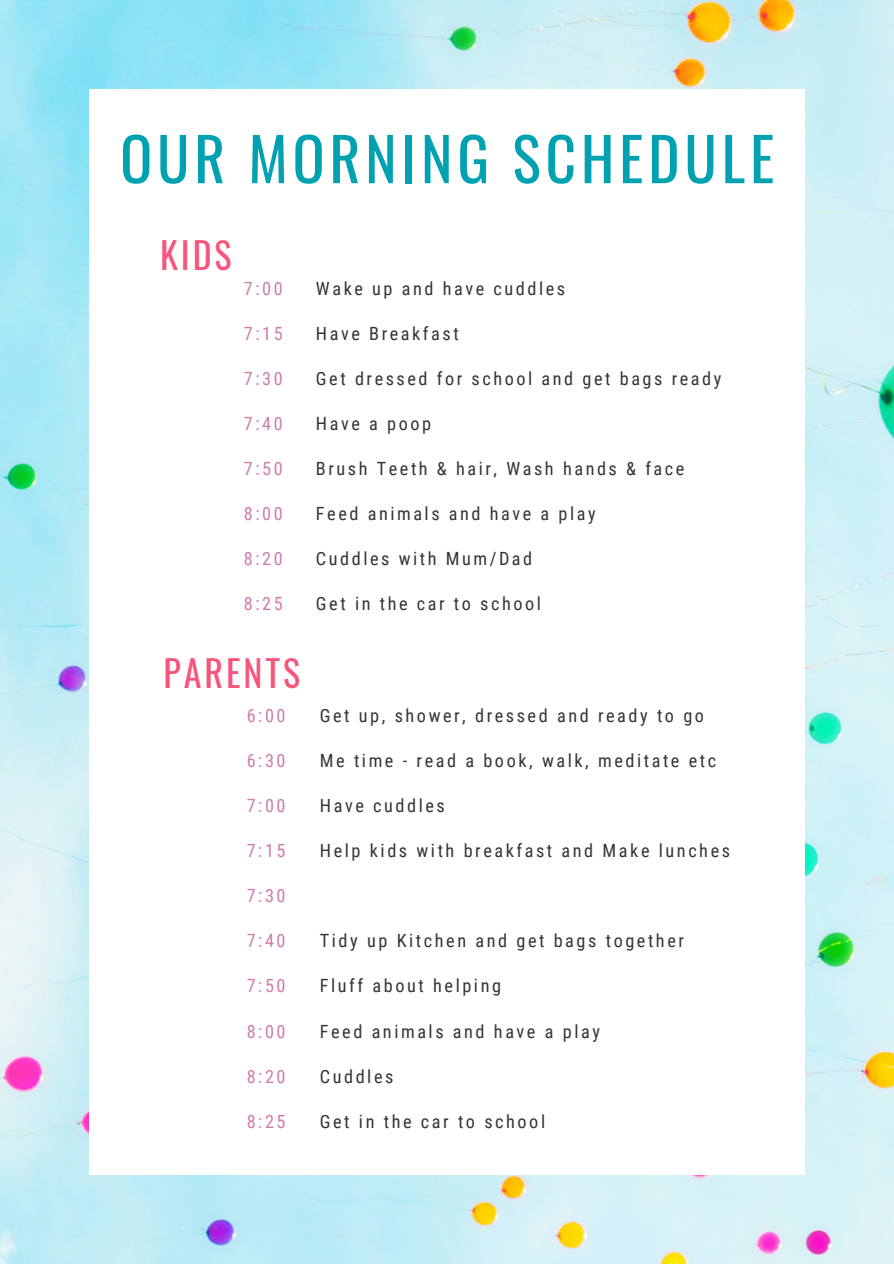
<style>
.page{position:relative;width:894px;height:1264px;background:#fff}
.page>*{position:absolute;margin:0;border:0;box-sizing:border-box;transform-origin:0 0}
.t1{font:59.55px "Oswald";letter-spacing:.08em;color:#00a2b1}
.t2{font:36px "Oswald";letter-spacing:.08em;color:#f7567c}
.t3{font:18.3px "Roboto Condensed";letter-spacing:.14em;color:#343434}
.t4{font:18.3px "Roboto Condensed";letter-spacing:.14em;color:#ce7da5}
.t5{font:18.15px "Roboto Condensed";letter-spacing:.14em;color:#343434}
.t6{font:18.15px "Roboto Condensed";letter-spacing:.14em;color:#ce7da5}
</style>
<div class="page">
<img style="left:0;top:0;width:893px;height:1263px">
<div style="left:89px;top:89px;width:715px;height:1086px;background:#fff"></div>
<h1 class="t1" style="left:120px;top:112px;width:655px">OUR MORNING SCHEDULE</h1>
<h2 class="t2" style="left:160px;top:227px;width:73px">KIDS</h2>
<p class="t6" style="left:244px;top:278px;width:40px">7:00</p>
<p class="t6" style="left:244px;top:323px;width:40px">7:15</p>
<p class="t6" style="left:244px;top:368px;width:40px">7:30</p>
<p class="t6" style="left:244px;top:413px;width:40px">7:40</p>
<p class="t6" style="left:244px;top:458px;width:40px">7:50</p>
<p class="t6" style="left:244px;top:503px;width:40px">8:00</p>
<p class="t6" style="left:244px;top:548px;width:40px">8:20</p>
<p class="t6" style="left:244px;top:593px;width:40px">8:25</p>
<p class="t5" style="left:316px;top:278px;width:250px">Wake up and have cuddles</p>
<p class="t5" style="left:316px;top:323px;width:144px">Have Breakfast</p>
<p class="t5" style="left:316px;top:368px;width:407px">Get dressed for school and get bags ready</p>
<p class="t5" style="left:316px;top:413px;width:117px">Have a poop</p>
<p class="t5" style="left:316px;top:458px;width:370px">Brush Teeth &amp; hair, Wash hands &amp; face</p>
<p class="t5" style="left:316px;top:503px;width:281px">Feed animals and have a play</p>
<p class="t5" style="left:316px;top:548px;width:218px">Cuddles with Mum/Dad</p>
<p class="t5" style="left:316px;top:593px;width:226px">Get in the car to school</p>
<h2 class="t2" style="left:163px;top:645px;width:138px">PARENTS</h2>
<p class="t4" style="left:246px;top:704px;width:40px">6:00</p>
<p class="t4" style="left:246px;top:749px;width:40px">6:30</p>
<p class="t4" style="left:246px;top:795px;width:40px">7:00</p>
<p class="t4" style="left:246px;top:840px;width:40px">7:15</p>
<p class="t4" style="left:246px;top:885px;width:40px">7:30</p>
<p class="t4" style="left:246px;top:930px;width:40px">7:40</p>
<p class="t4" style="left:246px;top:975px;width:40px">7:50</p>
<p class="t4" style="left:246px;top:1020px;width:40px">8:00</p>
<p class="t4" style="left:246px;top:1065px;width:40px">8:20</p>
<p class="t4" style="left:246px;top:1110px;width:40px">8:25</p>
<p class="t3" style="left:320px;top:704px;width:385px">Get up, shower, dressed and ready to go</p>
<p class="t3" style="left:320px;top:749px;width:398px">Me time - read a book, walk, meditate etc</p>
<p class="t3" style="left:320px;top:795px;width:126px">Have cuddles</p>
<p class="t3" style="left:320px;top:840px;width:411px">Help kids with breakfast and Make lunches</p>
<p class="t3" style="left:320px;top:930px;width:365px">Tidy up Kitchen and get bags together</p>
<p class="t3" style="left:320px;top:975px;width:183px">Fluff about helping</p>
<p class="t3" style="left:320px;top:1020px;width:281px">Feed animals and have a play</p>
<p class="t3" style="left:320px;top:1065px;width:75px">Cuddles</p>
<p class="t3" style="left:320px;top:1110px;width:227px">Get in the car to school</p>
</div>
